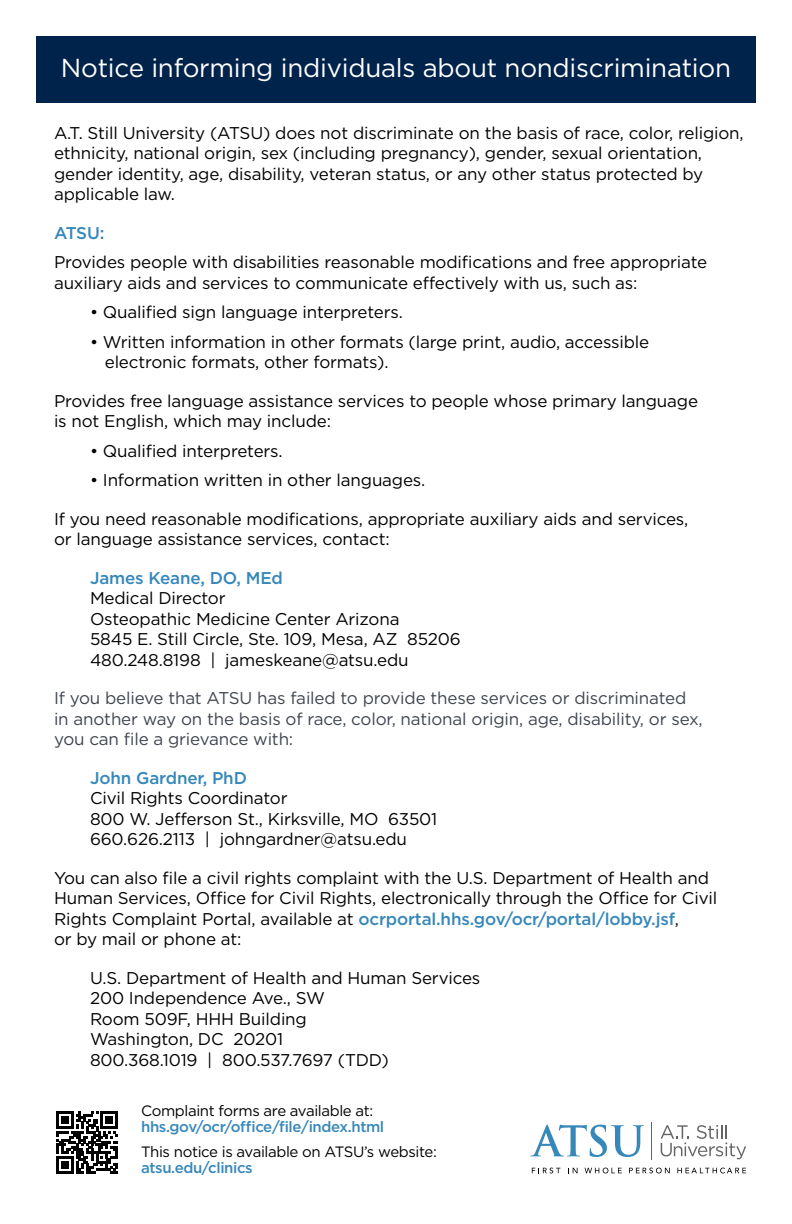
<style>
.page{position:relative;width:792px;height:1224px;background:#fff}
.page>*{position:absolute;margin:0;border:0;box-sizing:border-box;transform-origin:0 0}
.t1{font:26px "Gotham";letter-spacing:-.01em;color:#fff}
.t2{font:17px/20.6px "Gotham";letter-spacing:-.01em;color:#000}
.t3{font:17px/20.6px "Gotham";letter-spacing:-.01em;color:#3f454f}
.t4{font:500 17px "Gotham";letter-spacing:-.01em;color:#3687ba}
.t5{font:15px "Gotham";letter-spacing:-.025em;color:#000}
.t6{font:500 15px "Gotham";letter-spacing:-.025em;color:#3687ba}
.s1{font-weight:500;color:#3687ba}
</style>
<div class="page">
<div style="left:36px;top:36px;width:720px;height:66px;background:#00234b"></div>
<svg style="left:530px;top:1125px;width:114px;height:32px"></svg>
<svg style="left:661px;top:1125px;width:85px;height:34px"></svg>
<hr style="left:651px;top:1122px;width:1px;height:37px;background:#636466">
<svg style="left:532px;top:1168px;width:28px;height:5px"></svg>
<svg style="left:568px;top:1168px;width:10px;height:5px"></svg>
<svg style="left:585px;top:1168px;width:37px;height:5px"></svg>
<svg style="left:629px;top:1168px;width:41px;height:5px"></svg>
<svg style="left:677px;top:1168px;width:69px;height:5px"></svg>
<svg style="left:56px;top:1112px;width:62px;height:61px"></svg>
<div style="left:61px;top:1161px;width:8px;height:8px;background:#000"></div>
<h1 class="t1" style="left:61px;top:51px;width:672px">Notice informing individuals about nondiscrimination</h1>
<p class="t2" style="left:54px;top:122px;width:691px">A.T. Still University (ATSU) does not discriminate on the basis of race, color, religion, ethnicity, national origin, sex (including pregnancy), gender, sexual orientation, gender identity, age, disability, veteran status, or any other status protected by applicable law.</p>
<p class="t4" style="left:54px;top:222px;width:52px">ATSU:</p>
<p class="t2" style="left:54px;top:252px;width:655px">Provides people with disabilities reasonable modifications and free appropriate auxiliary aids and services to communicate effectively with us, such as:</p>
<p class="t2" style="left:90px;top:302px;width:315px">• Qualified sign language interpreters.</p>
<p class="t2" style="left:105px;top:331px;width:546px;text-indent:-15px">• Written information in other formats (large print, audio, accessible electronic formats, other formats).</p>
<p class="t2" style="left:54px;top:390px;width:646px">Provides free language assistance services to people whose primary language is not English, which may include:</p>
<p class="t2" style="left:90px;top:440px;width:194px">• Qualified interpreters.</p>
<p class="t2" style="left:90px;top:470px;width:337px">• Information written in other languages.</p>
<p class="t2" style="left:54px;top:508px;width:636px">If you need reasonable modifications, appropriate auxiliary aids and services, or language assistance services, contact:</p>
<p class="t4" style="left:90px;top:567px;width:194px">James Keane, DO, MEd</p>
<p class="t2" style="left:90px;top:588px;width:372px">Medical Director<br>Osteopathic Medicine Center Arizona<br>5845 E. Still Circle, Ste. 109, Mesa, AZ 85206<br>480.248.8198 | jameskeane@atsu.edu</p>
<p class="t3" style="left:54px;top:688px;width:650px">If you believe that ATSU has failed to provide these services or discriminated in another way on the basis of race, color, national origin, age, disability, or sex, you can file a grievance with:</p>
<p class="t4" style="left:90px;top:767px;width:158px">John Gardner, PhD</p>
<p class="t2" style="left:90px;top:788px;width:349px">Civil Rights Coordinator<br>800 W. Jefferson St., Kirksville, MO 63501<br>660.626.2113 | johngardner@atsu.edu</p>
<p class="t2" style="left:54px;top:867px;width:665px">You can also file a civil rights complaint with the U.S. Department of Health and Human Services, Office for Civil Rights, electronically through the Office for Civil Rights Complaint Portal, available at <span class="s1">ocrportal.hhs.gov/ocr/portal/lobby.jsf</span>,<br>or by mail or phone at:</p>
<p class="t2" style="left:90px;top:967px;width:392px">U.S. Department of Health and Human Services<br>200 Independence Ave., SW<br>Room 509F, HHH Building<br>Washington, DC 20201<br>800.368.1019 | 800.537.7697 (TDD)</p>
<p class="t5" style="left:141px;top:1101px;width:234px">Complaint forms are available at:</p>
<p class="t6" style="left:141px;top:1117px;width:245px">hhs.gov/ocr/office/file/index.html</p>
<p class="t5" style="left:141px;top:1142px;width:297px">This notice is available on ATSU’s website:</p>
<p class="t6" style="left:141px;top:1158px;width:113px">atsu.edu/clinics</p>
</div>
